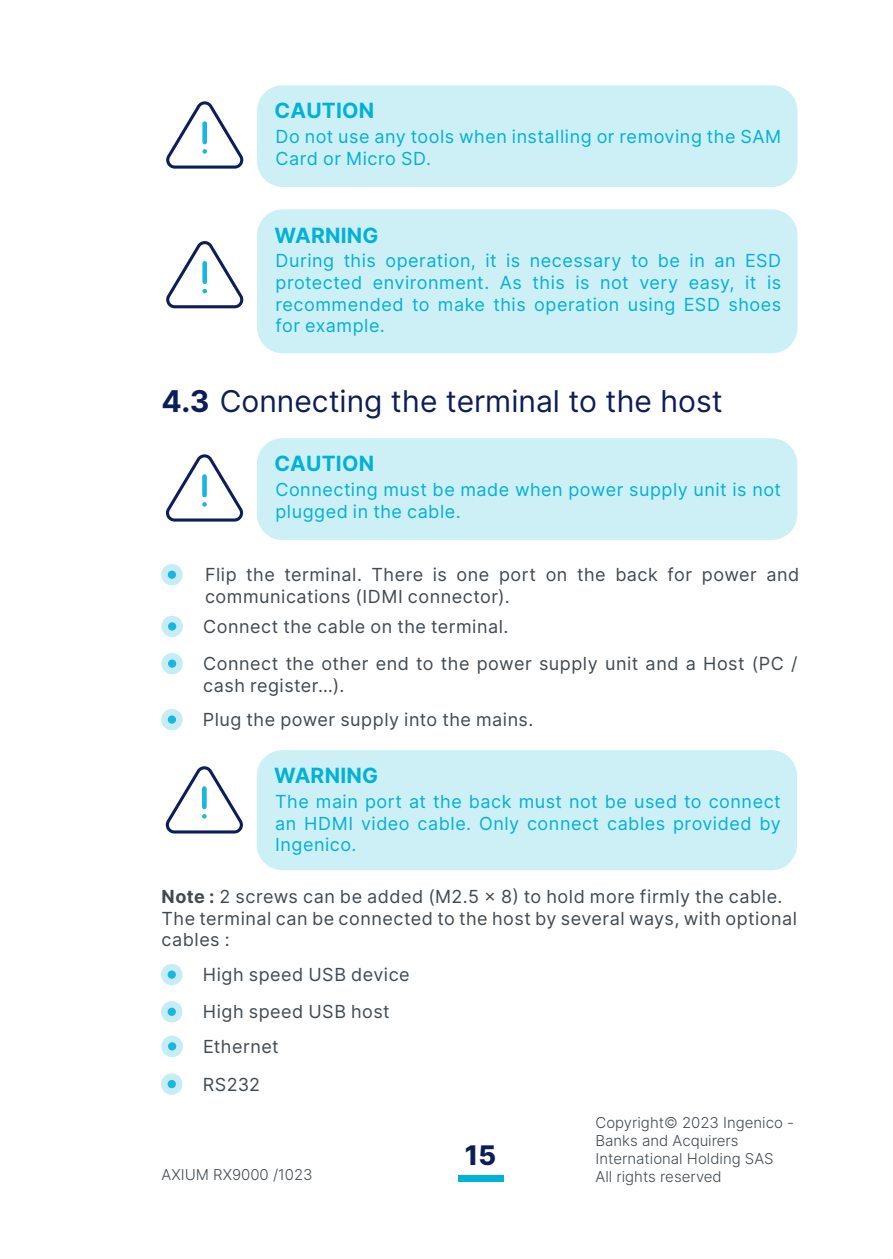
<style>
.page{position:relative;width:893px;height:1259px;background:#fff}
.page>*{position:absolute;margin:0;border:0;box-sizing:border-box;transform-origin:0 0}
.t1{font:30px "Inter";color:#0c1e58}
.t2{font:800 27px "Inter";color:#0c1e58}
.t3{font:700 21px "Inter";letter-spacing:.01em;color:#00b2d6}
.Style_de_paragraphe_1{font:18px/21.6px "Inter";letter-spacing:.03em;color:#414950}
.Style_de_paragraphe_1-2{font:18px/21.6px "Inter";letter-spacing:.03em;color:#00b2d6}
.t4{font:300 15px/18px "Inter";color:#414950}
.s1{font-weight:700}
</style>
<div class="page">
<div style="left:458px;top:1175px;width:45px;height:7px;background:#00b2d6"></div>
<svg style="left:166px;top:101px;width:78px;height:68px"></svg>
<div style="left:257px;top:85px;width:540px;height:102px;background:#cdeff6;border-radius:26px"></div>
<svg style="left:166px;top:241px;width:78px;height:68px"></svg>
<div style="left:257px;top:209px;width:540px;height:144px;background:#cdeff6;border-radius:26px"></div>
<svg style="left:166px;top:454px;width:78px;height:68px"></svg>
<div style="left:257px;top:438px;width:540px;height:102px;background:#cdeff6;border-radius:26px"></div>
<div style="left:161px;top:564px;width:22px;height:21px;background:#c6ecf6;border-radius:50%"></div>
<div style="left:168px;top:570px;width:8px;height:9px;background:#19b6dd;border-radius:50%"></div>
<svg style="left:161px;top:616px;width:22px;height:21px"></svg>
<div style="left:168px;top:622px;width:8px;height:8px;background:#19b6dd;border-radius:50%"></div>
<div style="left:161px;top:653px;width:22px;height:21px;background:#c6ecf6;border-radius:50%"></div>
<div style="left:168px;top:659px;width:8px;height:9px;background:#19b6dd;border-radius:50%"></div>
<svg style="left:161px;top:709px;width:22px;height:21px"></svg>
<div style="left:168px;top:715px;width:8px;height:8px;background:#19b6dd;border-radius:50%"></div>
<svg style="left:165px;top:766px;width:78px;height:68px"></svg>
<div style="left:257px;top:750px;width:540px;height:120px;background:#cdeff6;border-radius:26px"></div>
<div style="left:161px;top:964px;width:21px;height:21px;background:#c6ecf6;border-radius:50%"></div>
<div style="left:168px;top:970px;width:8px;height:8px;background:#19b6dd;border-radius:50%"></div>
<div style="left:161px;top:1001px;width:21px;height:21px;background:#c6ecf6;border-radius:50%"></div>
<div style="left:168px;top:1007px;width:8px;height:9px;background:#19b6dd;border-radius:50%"></div>
<svg style="left:161px;top:1035px;width:22px;height:22px"></svg>
<div style="left:168px;top:1042px;width:8px;height:8px;background:#19b6dd;border-radius:50%"></div>
<svg style="left:161px;top:1073px;width:21px;height:21px"></svg>
<div style="left:168px;top:1080px;width:8px;height:8px;background:#19b6dd;border-radius:50%"></div>
<p class="t3" style="left:275px;top:96px;width:101px">CAUTION</p>
<p class="Style_de_paragraphe_1-2" style="left:276px;top:125px;width:507px">Do not use any tools when installing or removing the SAM<br>Card or Micro SD.</p>
<p class="t3" style="left:275px;top:220px;width:105px">WARNING</p>
<p class="Style_de_paragraphe_1-2" style="left:276px;top:249px;width:507px;text-align:justify">During this operation, it is necessary to be in an ESD protected environment. As this is not very easy, it is recommended to make this operation using ESD shoes for example.</p>
<p class="t1" style="left:162px;top:379px;width:563px"><span class="s1">4.3</span> Connecting the terminal to the host</p>
<p class="t3" style="left:274px;top:448px;width:101px">CAUTION</p>
<p class="Style_de_paragraphe_1-2" style="left:275px;top:478px;width:507px">Connecting must be made when power supply unit is not plugged in the cable.</p>
<p class="Style_de_paragraphe_1" style="left:205px;top:563px;width:596px">Flip the terminal. There is one port on the back for power and communications (IDMI connector).</p>
<p class="Style_de_paragraphe_1" style="left:203px;top:615px;width:307px">Connect the cable on the terminal.</p>
<p class="Style_de_paragraphe_1" style="left:203px;top:652px;width:596px">Connect the other end to the power supply unit and a Host (PC / cash register…).</p>
<p class="Style_de_paragraphe_1" style="left:203px;top:708px;width:332px">Plug the power supply into the mains.</p>
<p class="t3" style="left:274px;top:760px;width:105px">WARNING</p>
<p class="Style_de_paragraphe_1-2" style="left:275px;top:790px;width:507px;text-align:justify">The main port at the back must not be used to connect an HDMI video cable. Only connect cables provided by Ingenico.</p>
<p class="Style_de_paragraphe_1" style="left:162px;top:885px;width:622px"><span class="s1">Note :</span> 2 screws can be added (M2.5 x 8) to hold more firmly the cable.</p>
<p class="Style_de_paragraphe_1" style="left:162px;top:907px;width:637px">The terminal can be connected to the host by several ways, with optional cables :</p>
<p class="Style_de_paragraphe_1" style="left:203px;top:963px;width:208px">High speed USB device</p>
<p class="Style_de_paragraphe_1" style="left:203px;top:1000px;width:189px">High speed USB host</p>
<p class="Style_de_paragraphe_1" style="left:203px;top:1035px;width:77px">Ethernet</p>
<p class="Style_de_paragraphe_1" style="left:203px;top:1073px;width:59px">RS232</p>
<p class="t4" style="left:162px;top:1165px;width:153px">AXIUM RX9000 /1023</p>
<h2 class="t2" style="left:465px;top:1135px;width:33px">15</h2>
<p class="t4" style="left:595px;top:1113px;width:200px">Copyright© 2023 Ingenico -<br>Banks and Acquirers<br>International Holding SAS<br>All rights reserved</p>
</div>
